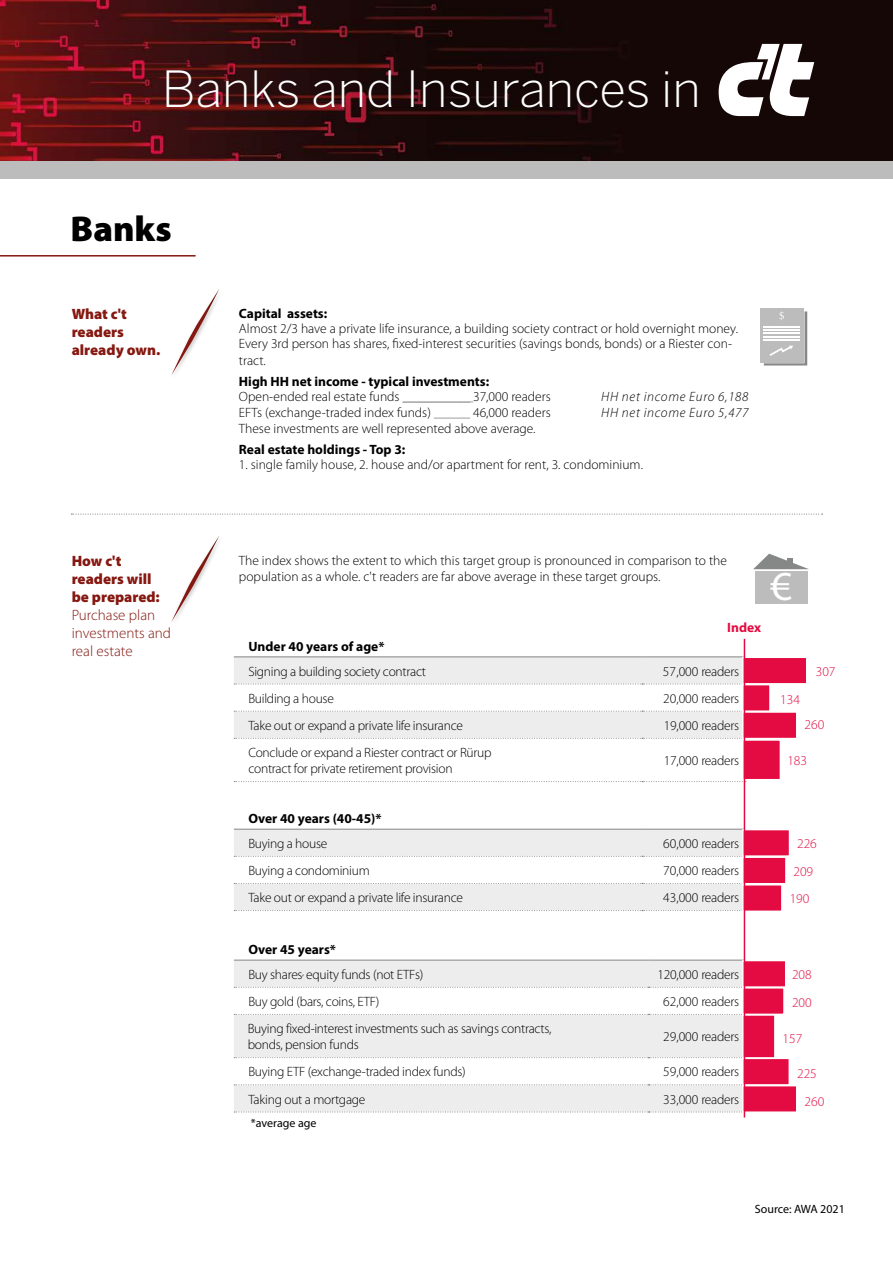
<style>
.page{position:relative;width:893px;height:1263px;background:#fff}
.page>*{position:absolute;margin:0;border:0;box-sizing:border-box;transform-origin:0 0}
.t1{font:300 49.5px "Benton Sans";color:#fff}
.t2{font:41.25px "Myriad Pro";color:#fff;scale:1.04 1}
.t3{font:900 36px "Myriad Pro";color:#000}
.t4{font:900 15px/18px "Myriad Pro";color:#851811}
.t5{font:300 15px/18px "Myriad Pro";color:#851811}
.t6{font:300 13.5px/16.2px "Myriad Pro";letter-spacing:-.01em;color:#000}
.t7{font:700 13.5px "Myriad Pro";color:#000}
.t8{font:italic 300 13.5px "Myriad Pro";letter-spacing:.05em;color:#000}
.t9{font:300 13.5px/27.2px "Myriad Pro";color:#e30b42}
.t10{font:700 13.5px "Myriad Pro";color:#e30b42}
.t11{font:12px "Myriad Pro";color:#000}
.s1{font-weight:700}
.s2{color:#9d9d9c}
</style>
<div class="page">
<img style="left:0;top:0;width:893px;height:162px">
<div style="left:0;top:162px;width:893px;height:17px;background:#bcbcbc"></div>
<svg style="left:719px;top:44px;width:95px;height:72px"></svg>
<div style="left:760px;top:308px;width:43px;height:54px;background:#bcbcbc"></div>
<hr style="left:763px;top:326px;width:37px;height:1px;background:#fff">
<hr style="left:763px;top:329px;width:37px;height:2px;background:#fff">
<hr style="left:763px;top:333px;width:37px;height:1px;background:#fff">
<hr style="left:763px;top:336px;width:37px;height:1px;background:#fff">
<hr style="left:763px;top:339px;width:37px;height:2px;background:#fff">
<svg style="left:764px;top:311px;width:43px;height:54px"></svg>
<div style="left:755px;top:571px;width:52px;height:33px;background:#bcbcbc"></div>
<svg style="left:753px;top:554px;width:55px;height:15px"></svg>
<div style="left:787px;top:558px;width:6px;height:7px;background:#868787"></div>
<hr style="left:0;top:255px;width:196px;height:2px;background:#851811">
<hr style="left:403px;top:402px;width:70px;height:1px;background:#9d9d9c">
<hr style="left:434px;top:418px;width:36px;height:1px;background:#9d9d9c">
<svg style="left:171px;top:289px;width:48px;height:86px"></svg>
<svg style="left:171px;top:536px;width:48px;height:86px"></svg>
<svg style="left:71px;top:514px;width:752px;height:1px"></svg>
<svg style="left:234px;top:828px;width:555px;height:85px"></svg>
<svg style="left:234px;top:656px;width:572px;height:126px"></svg>
<svg style="left:234px;top:959px;width:562px;height:155px"></svg>
<hr style="left:744px;top:639px;width:1px;height:478px;background:#e30b42">
<h1 class="t1" style="left:162px;top:60px;width:541px">Banks and Insurances in</h1>
<h3 class="t3" style="left:71px;top:208px;width:102px">Banks</h3>
<p class="t4" style="left:72px;top:306px;width:90px">What c't readers already own.</p>
<p class="t4" style="left:72px;top:552px;width:90px">How c't readers will be prepared:</p>
<p class="t5" style="left:72px;top:606px;width:101px">Purchase plan investments and real estate</p>
<p class="t7" style="left:239px;top:305px;width:90px">Capital assets:</p>
<p class="t6" style="left:239px;top:321px;width:501px;line-height:15.6px">Almost 2/3 have a private life insurance, a building society contract or hold overnight money.<br>Every 3rd person has shares, fixed-interest securities (savings bonds, bonds) or a Riester con&shy;tract.</p>
<p class="t6" style="left:239px;top:374px;width:313px;line-height:15px"><span class="s1">High HH net income - typical investments:<br></span>Open-ended real estate funds <span class="s2">__________</span> 37,000 readers</p>
<p class="t8" style="left:601px;top:389px;width:149px">HH net income Euro 6,188</p>
<p class="t6" style="left:239px;top:404px;width:193px">EFTs (exchange-traded index funds)</p>
<p class="t6" style="left:473px;top:404px;width:79px">46,000 readers</p>
<p class="t8" style="left:601px;top:405px;width:149px">HH net income Euro 5,477</p>
<p class="t6" style="left:239px;top:421px;width:298px">These investments are well represented above average.</p>
<p class="t7" style="left:239px;top:441px;width:168px">Real estate holdings - Top 3:</p>
<p class="t6" style="left:239px;top:457px;width:406px">1. single family house, 2. house and/or apartment for rent, 3. condominium.</p>
<p class="t6" style="left:239px;top:553px;width:490px">The index shows the extent to which this target group is pronounced in comparison to the population as a whole. c't readers are far above average in these target groups.</p>
<p class="t10" style="left:727px;top:619px;width:35px">Index</p>
<p class="t7" style="left:248px;top:637px;width:138px">Under 40 years of age*</p>
<p class="t6" style="left:248px;top:663px;width:179px">Signing a building society contract</p>
<p class="t6" style="left:663px;top:663px;width:78px">57,000 readers</p>
<p class="t6" style="left:248px;top:690px;width:87px">Building a house</p>
<p class="t6" style="left:663px;top:690px;width:78px">20,000 readers</p>
<p class="t6" style="left:248px;top:717px;width:216px">Take out or expand a private life insurance</p>
<p class="t6" style="left:664px;top:717px;width:77px">19,000 readers</p>
<p class="t6" style="left:248px;top:744px;width:245px">Conclude or expand a Riester contract or Rürup contract for private retirement provision</p>
<p class="t6" style="left:664px;top:753px;width:77px">17,000 readers</p>
<h2 class="t2" style="left:770px;top:561px;width:23px">€</h2>
<p class="t9" style="left:780px;top:686px;width:21px">134</p>
<p class="t9" style="left:816px;top:658px;width:21px">307</p>
<p class="t9" style="left:804px;top:711px;width:21px">260</p>
<p class="t9" style="left:787px;top:747px;width:21px">183</p>
<p class="t7" style="left:248px;top:810px;width:135px">Over 40 years (40-45)*</p>
<p class="t6" style="left:248px;top:835px;width:81px">Buying a house</p>
<p class="t6" style="left:663px;top:835px;width:78px">60,000 readers</p>
<p class="t6" style="left:248px;top:862px;width:123px">Buying a condominium</p>
<p class="t6" style="left:663px;top:862px;width:78px">70,000 readers</p>
<p class="t6" style="left:248px;top:890px;width:216px">Take out or expand a private life insurance</p>
<p class="t6" style="left:663px;top:890px;width:78px">43,000 readers</p>
<p class="t9" style="left:797px;top:830px;width:21px">226</p>
<p class="t9" style="left:790px;top:858px;width:25px">209<br>190</p>
<p class="t7" style="left:248px;top:941px;width:89px">Over 45 years*</p>
<p class="t6" style="left:248px;top:966px;width:177px">Buy shares, equity funds (not ETFs)</p>
<p class="t6" style="left:657px;top:966px;width:83px">120,000 readers</p>
<p class="t6" style="left:248px;top:993px;width:133px">Buy gold (bars, coins, ETF)</p>
<p class="t6" style="left:663px;top:993px;width:78px">62,000 readers</p>
<p class="t6" style="left:248px;top:1021px;width:305px">Buying fixed-interest investments such as savings contracts, bonds, pension funds</p>
<p class="t6" style="left:663px;top:1029px;width:78px">29,000 readers</p>
<p class="t6" style="left:248px;top:1064px;width:219px">Buying ETF (exchange-traded index funds)</p>
<p class="t6" style="left:663px;top:1064px;width:78px">59,000 readers</p>
<p class="t6" style="left:248px;top:1091px;width:119px">Taking out a mortgage</p>
<p class="t6" style="left:663px;top:1091px;width:78px">33,000 readers</p>
<p class="t11" style="left:251px;top:1115px;width:67px">*average age</p>
<p class="t9" style="left:792px;top:961px;width:21px">208</p>
<p class="t9" style="left:792px;top:989px;width:21px">200</p>
<p class="t9" style="left:783px;top:1025px;width:21px">157</p>
<p class="t9" style="left:797px;top:1059px;width:29px;line-height:28.3px;text-align:center">225<br>260</p>
<p class="t11" style="left:755px;top:1202px;width:92px">Source: AWA 2021</p>
</div>
